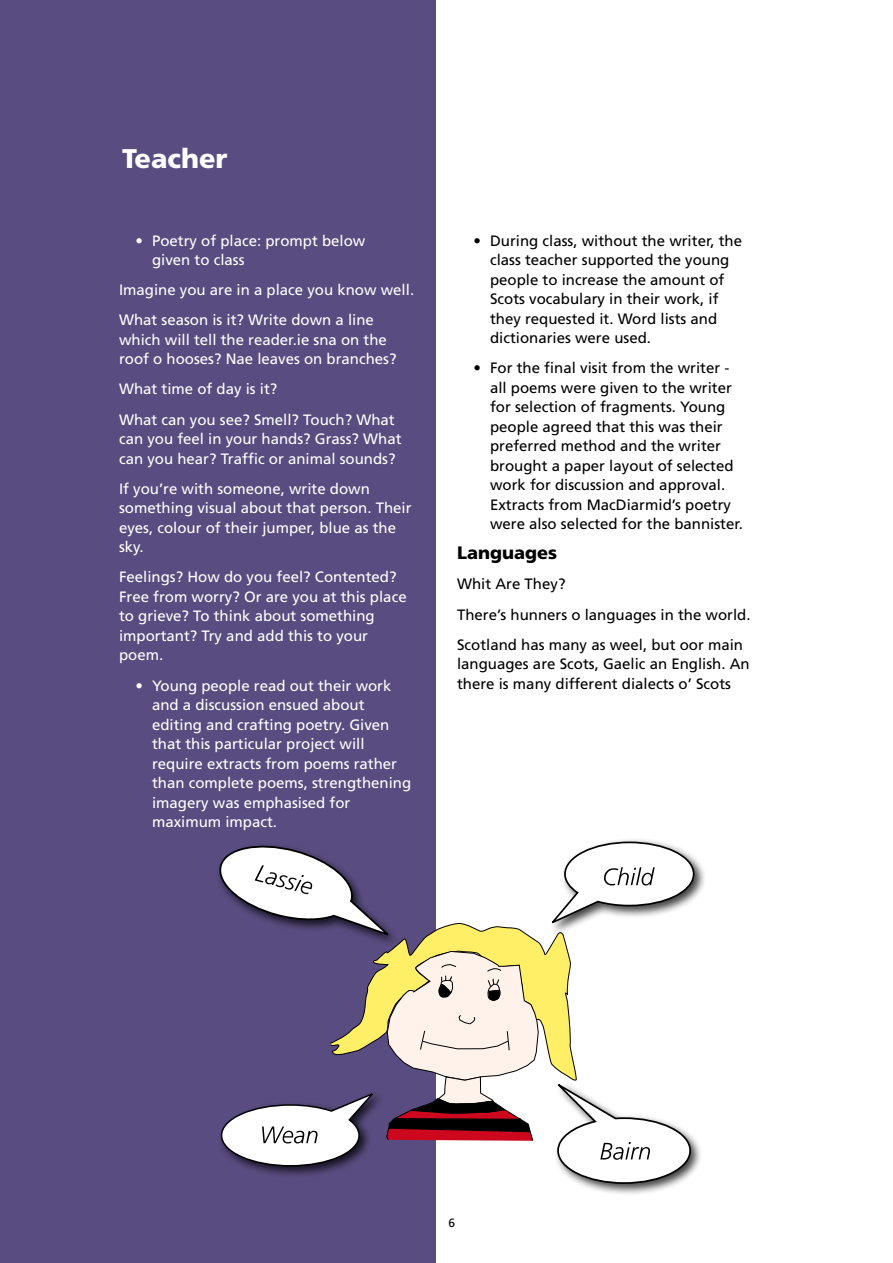
<style>
.page{position:relative;width:893px;height:1263px;background:#fff}
.page>*{position:absolute;margin:0;border:0;box-sizing:border-box;transform-origin:0 0}
.t1{font:900 27px "Frutiger";color:#fff}
.t2{font:900 18px "Frutiger";color:#000}
.t3{font:15px/19.5px "Frutiger";color:#fff}
.t4{font:15px/19.5px "Frutiger";color:#000}
.t5{font:12px "Frutiger";color:#000}
</style>
<div class="page">
<div style="left:0;top:0;width:435px;height:1263px;background:#594c80"></div>
<div style="left:548px;top:837px;width:165px;height:105px;background:#000;opacity:.75"></div>
<svg style="left:219px;top:839px;width:476px;height:346px"></svg>
<h1 class="t1" style="left:122px;top:142px;width:107px">Teacher</h1>
<p class="t3" style="left:152px;top:230px;width:215px;text-indent:-16px">• Poetry of place: prompt below given to class</p>
<p class="t3" style="left:119px;top:275px;width:297px;line-height:30.2px">Imagine you are in a place you know well.<br>What season is it? Write down a line</p>
<p class="t3" style="left:119px;top:330px;width:279px">which will tell the reader.ie sna on the roof o hooses? Nae leaves on branches?</p>
<p class="t3" style="left:119px;top:374px;width:277px;line-height:30.2px">What time of day is it?<br>What can you see? Smell? Touch? What</p>
<p class="t3" style="left:119px;top:429px;width:284px">can you feel in your hands? Grass? What can you hear? Traffic or animal sounds?</p>
<p class="t3" style="left:119px;top:479px;width:294px">If you’re with someone, write down something visual about that person. Their eyes, colour of their jumper, blue as the sky.</p>
<p class="t3" style="left:119px;top:567px;width:289px">Feelings? How do you feel? Contented?<br>Free from worry? Or are you at this place to grieve? To think about something important? Try and add this to your poem.</p>
<p class="t3" style="left:152px;top:675px;width:261px;text-indent:-16px">• Young people read out their work and a discussion ensued about editing and crafting poetry. Given that this particular project will require extracts from poems rather than complete poems, strengthening imagery was emphasised for maximum impact.</p>
<p class="t4" style="left:490px;top:230px;width:253px;text-indent:-16px">• During class, without the writer, the class teacher supported the young people to increase the amount of<br>Scots vocabulary in their work, if they requested it. Word lists and dictionaries were used.</p>
<p class="t4" style="left:490px;top:358px;width:254px;text-indent:-16px">• For the final visit from the writer - all poems were given to the writer for selection of fragments. Young people agreed that this was their preferred method and the writer brought a paper layout of selected work for discussion and approval.<br>Extracts from MacDiarmid’s poetry were also selected for the bannister.</p>
<p class="t2" style="left:457px;top:542px;width:102px">Languages</p>
<p class="t4" style="left:457px;top:569px;width:295px;line-height:30.2px">Whit Are They?<br>There’s hunners o languages in the world.<br>Scotland has many as weel, but oor main</p>
<p class="t4" style="left:457px;top:654px;width:294px">languages are Scots, Gaelic an English. An there is many different dialects o’ Scots</p>
<p class="t5" style="left:449px;top:1215px;width:8px">6</p>
</div>
